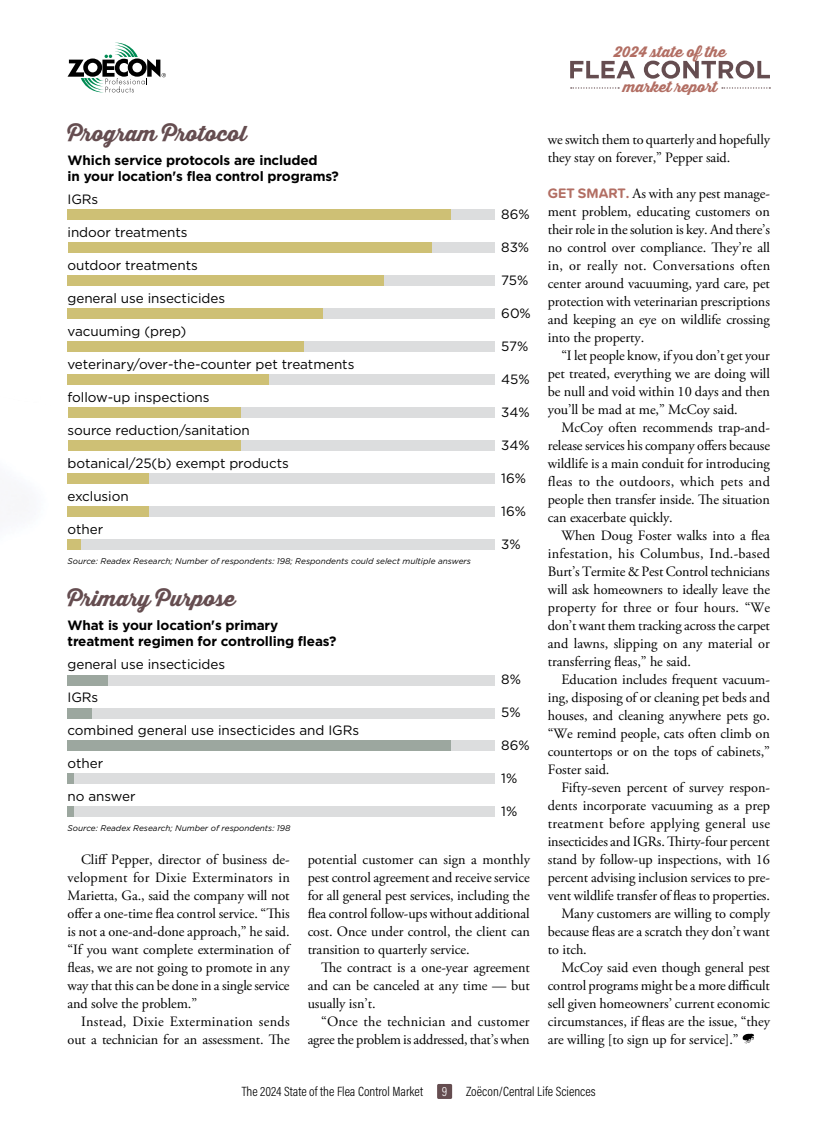
<style>
.page{position:relative;width:824px;height:1134px;background:#fff}
.page>*{position:absolute;margin:0;border:0;box-sizing:border-box;transform-origin:0 0}
.t1{font:21px "Thirsty Script Extrabold Demo";color:#654d50}
.t2{font:14.7px "Thirsty Script Extrabold Demo";color:#b26e63}
.t3{font:14.25px/18px "Adobe Garamond Pro";letter-spacing:-.005em;color:#000;text-align:justify}
.t4{font:14.25px/18px "Adobe Garamond Pro";letter-spacing:.02em;color:#000;text-align:right}
.t5{font:14.25px "Adobe Garamond Pro";letter-spacing:.015em;color:#000}
.t6{font:13.5px "Gotham";letter-spacing:-.005em;color:#000}
.t7{font:700 13.5px/16.5px "Gotham";letter-spacing:-.01em;color:#000}
.t8{font:300 13.5px "Acumin Pro Cond";color:#000}
.t9{font:300 13.5px "Acumin Pro Cond";color:#fff}
.t10{font:italic 8.25px "Gotham";color:#000}
.s1{font-family:"Proxima Soft";font-weight:700;color:#b26e63}
</style>
<div class="page">
<svg style="left:570px;top:61px;width:199px;height:18px"></svg>
<svg style="left:570px;top:87px;width:49px;height:2px"></svg>
<svg style="left:722px;top:87px;width:48px;height:2px"></svg>
<svg style="left:742px;top:1034px;width:12px;height:10px"></svg>
<div style="left:88px;top:675px;width:406px;height:10px;background:#dcddde"></div>
<div style="left:80px;top:708px;width:414px;height:10px;background:#dcddde"></div>
<div style="left:112px;top:741px;width:382px;height:10px;background:#dcddde"></div>
<div style="left:71px;top:773px;width:423px;height:11px;background:#dcddde"></div>
<div style="left:71px;top:806px;width:423px;height:11px;background:#dcddde"></div>
<div style="left:68px;top:675px;width:40px;height:10px;background:#9ca79f"></div>
<div style="left:68px;top:708px;width:24px;height:10px;background:#9ca79f"></div>
<div style="left:68px;top:741px;width:382px;height:10px;background:#9ca79f"></div>
<div style="left:68px;top:773px;width:6px;height:11px;background:#9ca79f"></div>
<div style="left:68px;top:806px;width:6px;height:11px;background:#9ca79f"></div>
<div style="left:112px;top:210px;width:382px;height:10px;background:#dcddde"></div>
<div style="left:112px;top:242px;width:382px;height:11px;background:#dcddde"></div>
<div style="left:112px;top:275px;width:382px;height:11px;background:#dcddde"></div>
<div style="left:112px;top:308px;width:382px;height:11px;background:#dcddde"></div>
<div style="left:112px;top:341px;width:382px;height:11px;background:#dcddde"></div>
<div style="left:112px;top:374px;width:382px;height:11px;background:#dcddde"></div>
<div style="left:112px;top:407px;width:382px;height:11px;background:#dcddde"></div>
<div style="left:112px;top:440px;width:382px;height:11px;background:#dcddde"></div>
<div style="left:112px;top:473px;width:382px;height:11px;background:#dcddde"></div>
<div style="left:112px;top:506px;width:382px;height:11px;background:#dcddde"></div>
<div style="left:76px;top:539px;width:418px;height:11px;background:#dcddde"></div>
<div style="left:68px;top:210px;width:382px;height:10px;background:#cec075"></div>
<div style="left:68px;top:242px;width:363px;height:11px;background:#cec075"></div>
<div style="left:68px;top:275px;width:315px;height:11px;background:#cec075"></div>
<div style="left:68px;top:308px;width:255px;height:11px;background:#cec075"></div>
<div style="left:68px;top:341px;width:236px;height:11px;background:#cec075"></div>
<div style="left:68px;top:374px;width:201px;height:11px;background:#cec075"></div>
<div style="left:68px;top:407px;width:172px;height:11px;background:#cec075"></div>
<div style="left:68px;top:440px;width:172px;height:11px;background:#cec075"></div>
<div style="left:68px;top:473px;width:80px;height:11px;background:#cec075"></div>
<div style="left:68px;top:506px;width:80px;height:11px;background:#cec075"></div>
<div style="left:68px;top:539px;width:13px;height:11px;background:#cec075"></div>
<div style="left:437px;top:1084px;width:15px;height:15px;background:#654d50;border-radius:2px"></div>
<svg style="left:67px;top:42px;width:99px;height:51px"></svg>
<h1 class="t1" style="left:68px;top:118px;width:180px">Program Protocol</h1>
<p class="t7" style="left:68px;top:151px;width:273px">Which service protocols are included<br>in your location's flea control programs?</p>
<p class="t6" style="left:68px;top:192px;width:32px">IGRs</p>
<p class="t6" style="left:68px;top:225px;width:121px">indoor treatments</p>
<p class="t6" style="left:68px;top:258px;width:132px">outdoor treatments</p>
<p class="t6" style="left:68px;top:291px;width:159px">general use insecticides</p>
<p class="t6" style="left:68px;top:324px;width:120px">vacuuming (prep)</p>
<p class="t6" style="left:68px;top:357px;width:288px">veterinary/over-the-counter pet treatments</p>
<p class="t6" style="left:68px;top:390px;width:144px">follow-up inspections</p>
<p class="t6" style="left:68px;top:423px;width:184px">source reduction/sanitation</p>
<p class="t6" style="left:68px;top:456px;width:223px">botanical/25(b) exempt products</p>
<p class="t6" style="left:68px;top:489px;width:63px">exclusion</p>
<p class="t6" style="left:68px;top:522px;width:37px">other</p>
<p class="t10" style="left:68px;top:557px;width:405px">Source: Readex Research; Number of respondents: 198; Respondents could select multiple answers</p>
<h1 class="t1" style="left:68px;top:583px;width:169px">Primary Purpose</h1>
<p class="t7" style="left:68px;top:616px;width:270px">What is your location's primary treatment regimen for controlling fleas?</p>
<p class="t6" style="left:68px;top:657px;width:159px">general use insecticides</p>
<p class="t6" style="left:68px;top:690px;width:32px">IGRs</p>
<p class="t6" style="left:68px;top:723px;width:293px">combined general use insecticides and IGRs</p>
<p class="t6" style="left:68px;top:756px;width:37px">other</p>
<p class="t6" style="left:68px;top:789px;width:69px">no answer</p>
<p class="t10" style="left:68px;top:824px;width:224px">Source: Readex Research; Number of respondents: 198</p>
<p class="t6" style="left:501px;top:207px;width:30px">86%</p>
<p class="t6" style="left:501px;top:240px;width:29px">83%</p>
<p class="t6" style="left:501px;top:273px;width:29px">75%</p>
<p class="t6" style="left:501px;top:306px;width:31px">60%</p>
<p class="t6" style="left:501px;top:339px;width:29px">57%</p>
<p class="t6" style="left:501px;top:372px;width:30px">45%</p>
<p class="t6" style="left:501px;top:405px;width:30px">34%</p>
<p class="t6" style="left:501px;top:438px;width:30px">34%</p>
<p class="t6" style="left:501px;top:471px;width:26px">16%</p>
<p class="t6" style="left:501px;top:504px;width:26px">16%</p>
<p class="t6" style="left:501px;top:537px;width:21px">3%</p>
<p class="t6" style="left:501px;top:672px;width:21px">8%</p>
<p class="t6" style="left:501px;top:705px;width:21px">5%</p>
<p class="t6" style="left:501px;top:738px;width:30px">86%</p>
<p class="t6" style="left:501px;top:771px;width:18px">1%</p>
<p class="t6" style="left:501px;top:804px;width:18px">1%</p>
<p class="t3" style="left:68px;top:851px;width:224px;text-indent:13px">Cliff Pepper, director of business de&shy;velopment for Dixie Exterminators in Marietta, Ga., said the company will not offer a one-time flea control service. “This is not a one-and-done approach,” he said. “If you want complete extermination of fleas, we are not going to promote in any way that this can be done in a single service and solve the problem.”</p>
<p class="t4" style="left:68px;top:1013px;width:224px">Instead, Dixie Extermination sends out a technician for an assessment. The</p>
<p class="t3" style="left:308px;top:851px;width:224px">potential customer can sign a monthly pest control agreement and receive service for all general pest services, including the flea control follow-ups without additional cost. Once under control, the client can transition to quarterly service.</p>
<p class="t3" style="left:308px;top:959px;width:223px;text-indent:13px">The contract is a one-year agreement and can be canceled at any time — but usually isn’t.</p>
<p class="t3" style="left:308px;top:1013px;width:223px;text-align:right">“Once the technician and customer agree the problem is addressed, that’s when</p>
<p class="t2" style="left:614px;top:41px;width:113px">2024 state of the</p>
<p class="t2" style="left:623px;top:76px;width:96px">market report</p>
<p class="t3" style="left:548px;top:131px;width:224px">we switch them to quarterly and hopefully they stay on forever,” Pepper said.</p>
<p class="t3" style="left:548px;top:185px;width:224px"><span class="s1">GET SMART.</span> As with any pest manage&shy;ment problem, educating customers on their role in the solution is key. And there’s no control over compliance. They’re all in, or really not. Conversations often center around vacuuming, yard care, pet protection with veterinarian prescriptions and keeping an eye on wildlife crossing into the property.</p>
<p class="t3" style="left:548px;top:347px;width:223px;text-indent:13px">“I let people know, if you don’t get your pet treated, everything we are doing will be null and void within 10 days and then you’ll be mad at me,” McCoy said.</p>
<p class="t3" style="left:548px;top:419px;width:224px;text-indent:13px">McCoy often recommends trap-and&shy;release services his company offers because wildlife is a main conduit for introducing fleas to the outdoors, which pets and people then transfer inside. The situation can exacerbate quickly.</p>
<p class="t3" style="left:548px;top:527px;width:224px;text-indent:13px">When Doug Foster walks into a flea infestation, his Columbus, Ind.-based Burt’s Termite &amp; Pest Control technicians will ask homeowners to ideally leave the property for three or four hours. “We don’t want them tracking across the carpet and lawns, slipping on any material or transferring fleas,” he said.</p>
<p class="t3" style="left:548px;top:671px;width:224px;text-indent:13px">Education includes frequent vacuum&shy;ing, disposing of or cleaning pet beds and houses, and cleaning anywhere pets go. “We remind people, cats often climb on countertops or on the tops of cabinets,” Foster said.</p>
<p class="t3" style="left:561px;top:779px;width:210px">Fifty-seven percent of survey respon-</p>
<p class="t3" style="left:548px;top:797px;width:224px">dents incorporate vacuuming as a prep</p>
<p class="t5" style="left:548px;top:815px;width:224px">treatment before applying general use</p>
<p class="t3" style="left:548px;top:833px;width:223px">insecticides and IGRs. Thirty-four percent</p>
<p class="t3" style="left:548px;top:851px;width:224px">stand by follow-up inspections, with 16</p>
<p class="t3" style="left:548px;top:869px;width:224px">percent advising inclusion services to pre-</p>
<p class="t3" style="left:548px;top:887px;width:224px">vent wildlife transfer of fleas to properties.</p>
<p class="t3" style="left:561px;top:905px;width:210px">Many customers are willing to comply</p>
<p class="t3" style="left:548px;top:923px;width:224px">because fleas are a scratch they don’t want</p>
<p class="t3" style="left:548px;top:941px;width:41px">to itch.</p>
<p class="t3" style="left:561px;top:959px;width:210px">McCoy said even though general pest</p>
<p class="t3" style="left:548px;top:977px;width:223px">control programs might be a more difficult</p>
<p class="t3" style="left:548px;top:995px;width:224px">sell given homeowners’ current economic</p>
<p class="t3" style="left:548px;top:1013px;width:224px">circumstances, if fleas are the issue, “they</p>
<p class="t3" style="left:548px;top:1031px;width:192px">are willing [to sign up for service].”</p>
<p class="t8" style="left:242px;top:1083px;width:183px">The 2024 State of the Flea Control Market</p>
<p class="t9" style="left:442px;top:1083px;width:7px">9</p>
<p class="t8" style="left:466px;top:1083px;width:131px">Zoëcon/Central Life Sciences</p>
</div>
